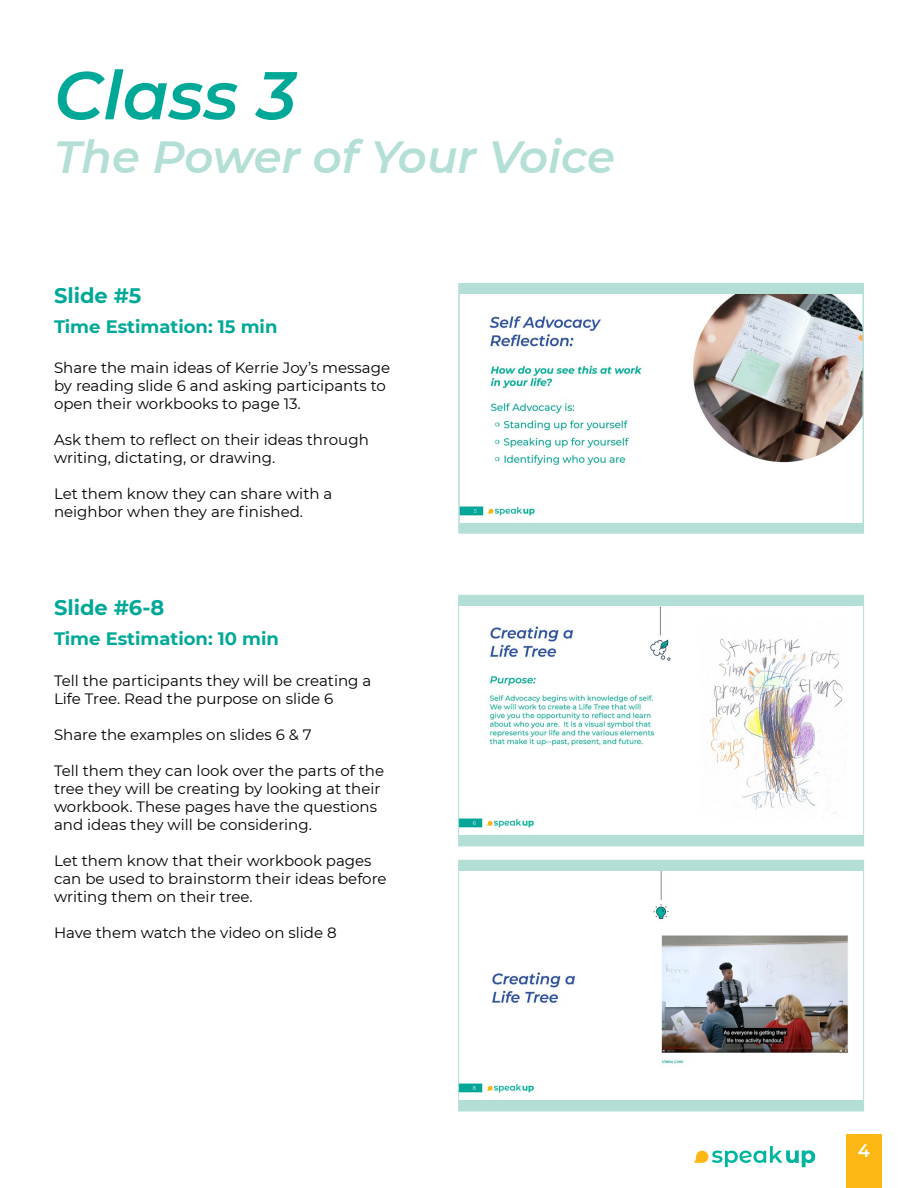
<style>
.page{position:relative;width:918px;height:1188px;background:#fff}
.page>*{position:absolute;margin:0;border:0;box-sizing:border-box;transform-origin:0 0}
.t1{font:italic 600 67.5px "Montserrat";color:#00a997}
.t2{font:italic 600 45px "Montserrat";color:#b3dfd7}
.t3{font:700 21px "Montserrat";color:#00a997}
.t4{font:700 18px "Montserrat";color:#00a997}
.t5{font:600 18px "Montserrat";color:#fff}
.t6{font:15px/18px "Montserrat";color:#000}
</style>
<div class="page">
<svg style="left:694px;top:1146px;width:121px;height:21px"></svg>
<div style="left:846px;top:1134px;width:36px;height:54px;background:#fdb714"></div>
<div style="left:459px;top:860px;width:405px;height:251px;background:#b3dfd7"></div>
<img style="left:460px;top:872px;width:402px;height:228px">
<div style="left:458px;top:860px;width:406px;height:251px;border:1px solid #b2e1d8"></div>
<div style="left:459px;top:284px;width:404px;height:249px;background:#b3dfd7"></div>
<img style="left:461px;top:295px;width:400px;height:227px">
<div style="left:458px;top:283px;width:406px;height:251px;border:2px solid #b3dfd7"></div>
<div style="left:459px;top:595px;width:405px;height:251px;background:#b3dfd7"></div>
<img style="left:460px;top:607px;width:402px;height:228px">
<div style="left:458px;top:595px;width:406px;height:251px;border:1px solid #b2e1d8"></div>
<h1 class="t1" style="left:54px;top:48px;width:244px">Class 3</h1>
<h2 class="t2" style="left:54px;top:125px;width:562px">The Power of Your Voice</h2>
<h3 class="t3" style="left:54px;top:280px;width:89px">Slide #5</h3>
<p class="t4" style="left:54px;top:314px;width:225px">Time Estimation: 15 min</p>
<p class="t6" style="left:54px;top:359px;width:338px">Share the main ideas of Kerrie Joy’s message by reading slide 6 and asking participants to open their workbooks to page 13.</p>
<p class="t6" style="left:54px;top:431px;width:316px">Ask them to reflect on their ideas through writing, dictating, or drawing.</p>
<p class="t6" style="left:54px;top:485px;width:280px">Let them know they can share with a neighbor when they are finished.</p>
<h3 class="t3" style="left:54px;top:593px;width:112px">Slide #6-8</h3>
<p class="t4" style="left:54px;top:626px;width:226px">Time Estimation: 10 min</p>
<p class="t6" style="left:54px;top:671px;width:319px">Tell the participants they will be creating a<br>Life Tree. Read the purpose on slide 6</p>
<p class="t6" style="left:54px;top:725px;width:259px">Share the examples on slides 6 &amp; 7</p>
<p class="t6" style="left:54px;top:761px;width:332px">Tell them they can look over the parts of the tree they will be creating by looking at their workbook. These pages have the questions and ideas they will be considering.</p>
<p class="t6" style="left:54px;top:851px;width:334px">Let them know that their workbook pages can be used to brainstorm their ideas before writing them on their tree.</p>
<p class="t6" style="left:54px;top:923px;width:284px">Have them watch the video on slide 8</p>
<p class="t5" style="left:858px;top:1138px;width:14px">4</p>
</div>
